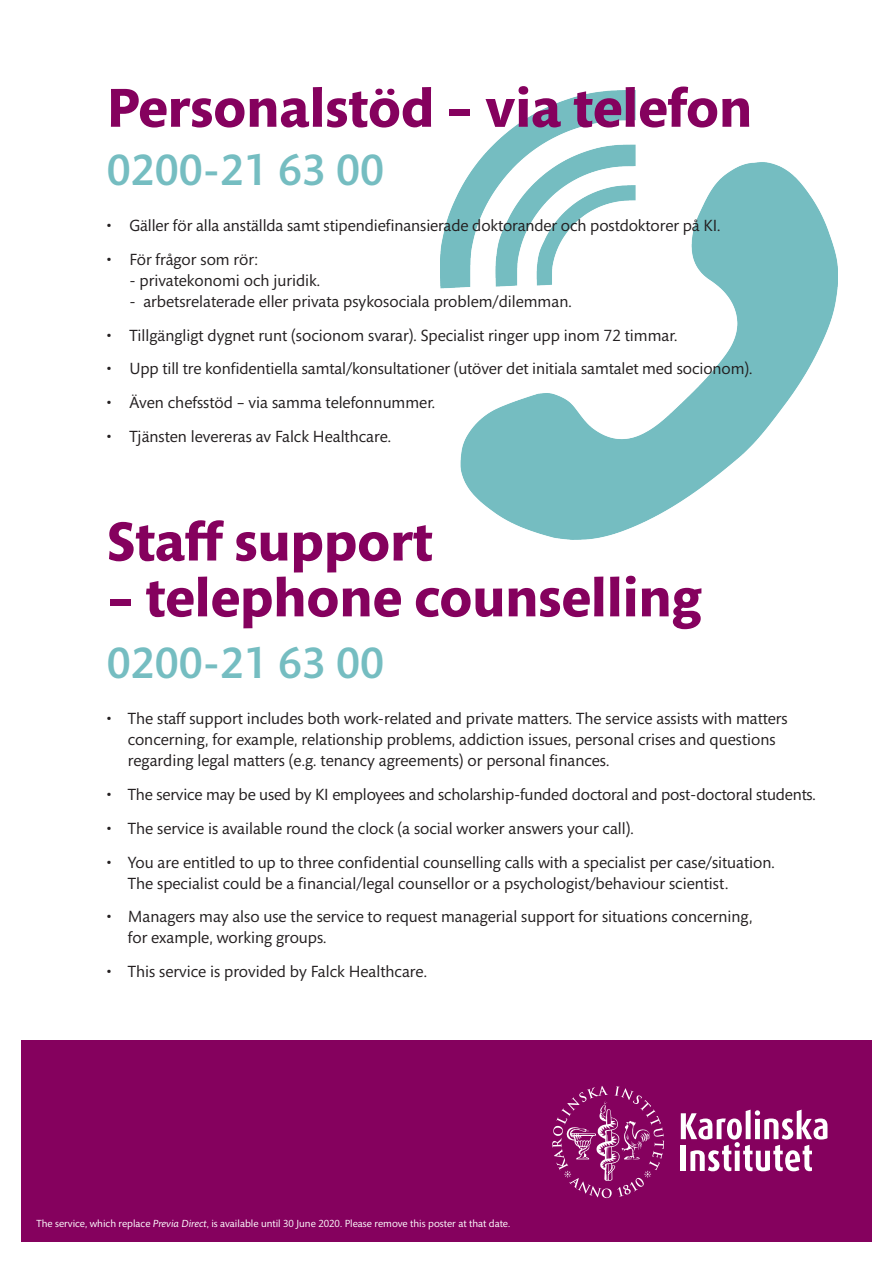
<style>
.page{position:relative;width:893px;height:1263px;background:#fff}
.page>*{position:absolute;margin:0;border:0;box-sizing:border-box;transform-origin:0 0}
.t1{font:700 55.8px "Mundo Sans Std";color:#85015e}
.t2{font:500 44.7px "Mundo Sans Std";color:#75bdc1}
.t3{font:16.5px/21px "Mundo Sans Std";color:#231f20}
.t4{font:10.5px "Mundo Sans Std";color:#fff}
.s1{font-style:italic}
</style>
<div class="page">
<div style="left:21px;top:1040px;width:851px;height:202px;background:#85015e"></div>
<img style="left:441px;top:90px;width:396px;height:450px">
<svg style="left:681px;top:1109px;width:146px;height:62px"></svg>
<svg style="left:552px;top:1086px;width:112px;height:112px"></svg>
<p class="t1" style="left:107px;top:77px;width:647px">Personalstöd – via telefon</p>
<p class="t2" style="left:107px;top:146px;width:279px">0200-21 63 00</p>
<p class="t3" style="left:107px;top:215px;width:615px">• Gäller för alla anställda samt stipendiefinansierade doktorander och postdoktorer på KI.</p>
<p class="t3" style="left:107px;top:249px;width:153px">• För frågor som rör:</p>
<p class="t3" style="left:129px;top:270px;width:192px">- privatekonomi och juridik.</p>
<p class="t3" style="left:129px;top:291px;width:444px">- arbetsrelaterade eller privata psykosociala problem/dilemman.</p>
<p class="t3" style="left:107px;top:325px;width:572px">• Tillgängligt dygnet runt (socionom svarar). Specialist ringer upp inom 72 timmar.</p>
<p class="t3" style="left:107px;top:359px;width:647px">• Upp till tre konfidentiella samtal/konsultationer (utöver det initiala samtalet med socionom).</p>
<p class="t3" style="left:107px;top:392px;width:330px">• Även chefsstöd – via samma telefonnummer.</p>
<p class="t3" style="left:107px;top:426px;width:286px">• Tjänsten levereras av Falck Healthcare.</p>
<p class="t1" style="left:107px;top:511px;width:327px">Staff support</p>
<p class="t1" style="left:107px;top:567px;width:596px">– telephone counselling</p>
<p class="t2" style="left:107px;top:639px;width:279px">0200-21 63 00</p>
<p class="t3" style="left:128px;top:709px;width:661px;text-indent:-21px">• The staff support includes both work-related and private matters. The service assists with matters concerning, for example, relationship problems, addiction issues, personal crises and questions regarding legal matters (e.g. tenancy agreements) or personal finances.</p>
<p class="t3" style="left:107px;top:784px;width:711px">• The service may be used by KI employees and scholarship-funded doctoral and post-doctoral students.</p>
<p class="t3" style="left:107px;top:818px;width:529px">• The service is available round the clock (a social worker answers your call).</p>
<p class="t3" style="left:128px;top:852px;width:649px;text-indent:-21px">• You are entitled to up to three confidential counselling calls with a specialist per case/situation.<br>The specialist could be a financial/legal counsellor or a psychologist/behaviour scientist.</p>
<p class="t3" style="left:128px;top:907px;width:626px;text-indent:-21px">• Managers may also use the service to request managerial support for situations concerning, for example, working groups.</p>
<p class="t3" style="left:107px;top:961px;width:322px">• This service is provided by Falck Healthcare.</p>
<p class="t4" style="left:36px;top:1218px;width:475px">The service, which replace <span class="s1">Previa Direct</span>, is available until 30 June 2020. Please remove this poster at that date.</p>
</div>
